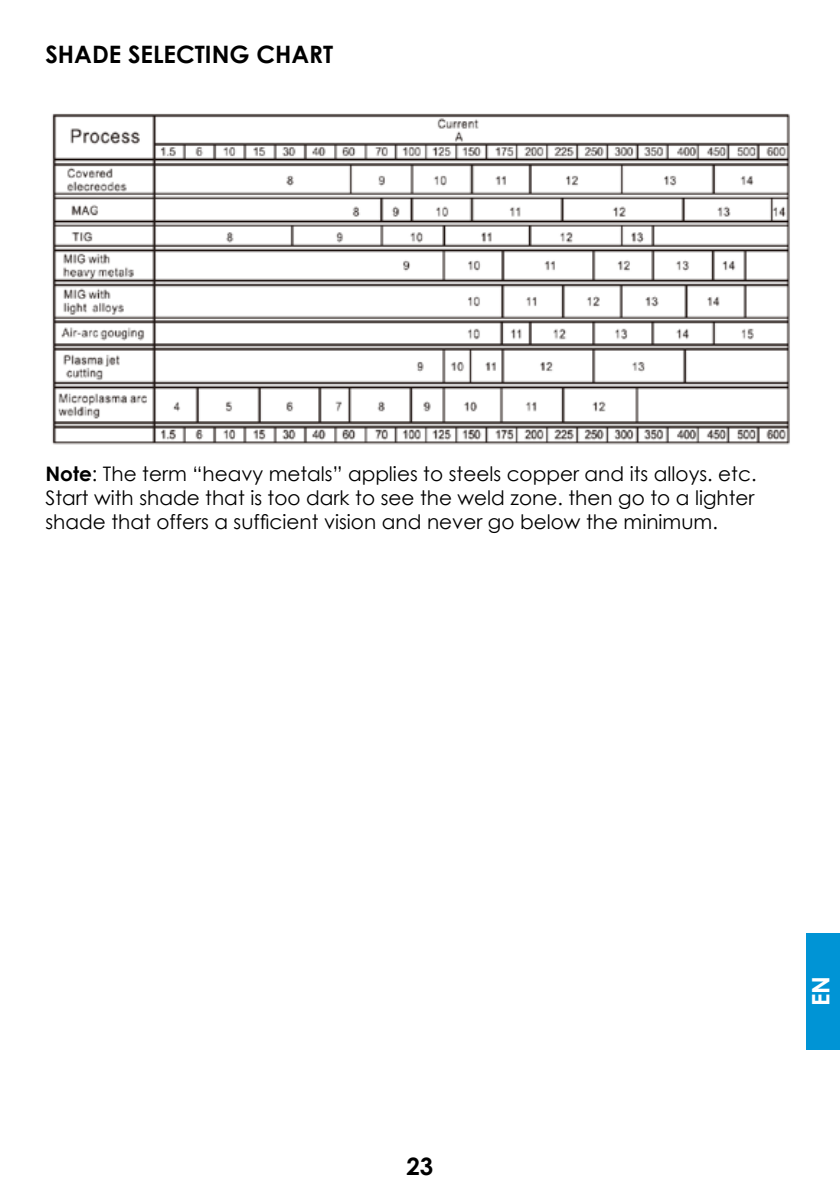
<style>
.page{position:relative;width:840px;height:1191px;background:#fff}
.page>*{position:absolute;margin:0;border:0;box-sizing:border-box;transform-origin:0 0}
.t1{font:700 24px "Century Gothic";color:#000}
.t2{font:700 24px "Century Gothic";color:#fff}
.t3{font:20px/24px "Century Gothic";color:#000;text-align:justify}
.s1{font-weight:700}
</style>
<div class="page">
<div style="left:805px;top:933px;width:34px;height:116px;background:#0094d5"></div>
<img style="left:52px;top:113px;width:738px;height:332px">
<p class="t1" style="left:45px;top:36px;width:289px">SHADE SELECTING CHART</p>
<p class="t3" style="left:45px;top:462px;width:712px"><span class="s1">Note</span>: The term “heavy metals” applies to steels copper and its alloys. etc.<br>Start with shade that is too dark to see the weld zone. then go to a lighter shade that offers a sufficient vision and never go below the minimum.</p>
<p class="t1" style="left:406px;top:1148px;width:28px">23</p>
<p class="t2" style="left:802px;top:1006px;width:32px;rotate:-90deg">EN</p>
</div>
